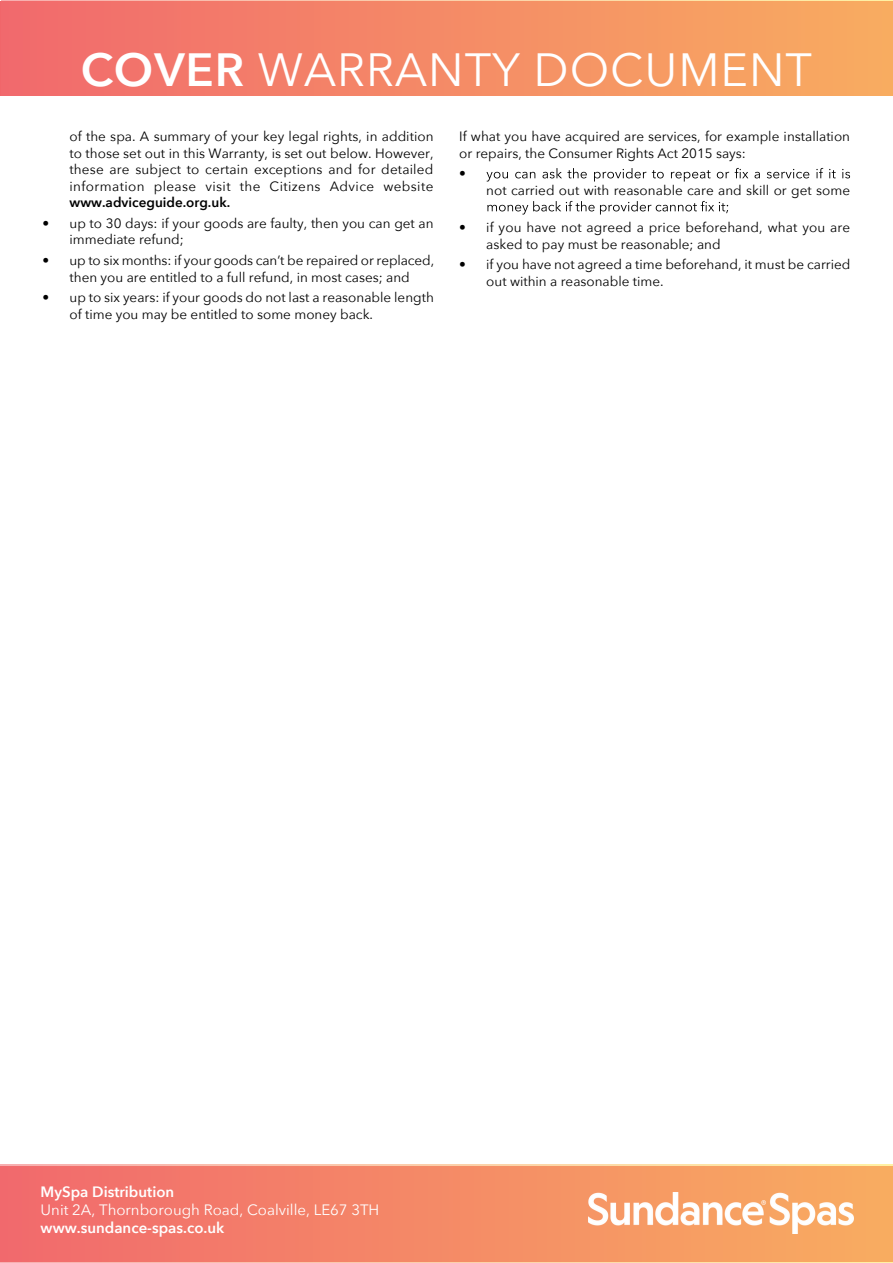
<style>
.page{position:relative;width:893px;height:1263px;background:#fff}
.page>*{position:absolute;margin:0;border:0;box-sizing:border-box;transform-origin:0 0}
.t1{font:46.5px "Avenir Next";letter-spacing:.02em;color:#fff}
.t2{font:15px "Avenir Next";color:#fff}
.t3{font:600 15px "Avenir Next";color:#fff}
.t4{font:13.5px/16.5px "Avenir Next";color:#000}
.t5{font:600 13.5px "Avenir Next";color:#000}
.s1{font-weight:600}
</style>
<div class="page">
<svg style="left:486px;top:168px;width:364px;height:14px"></svg>
<svg style="left:487px;top:201px;width:241px;height:14px"></svg>
<div style="left:2px;top:0;width:891px;height:95px;background:linear-gradient(to right,#f1696d,#f8ac60)"></div>
<div style="left:0;top:1164px;width:893px;height:99px;background:linear-gradient(to right,#f1696d,#f8ac60)"></div>
<img style="left:589px;top:1193px;width:265px;height:40px">
<h1 class="t1" style="left:81px;top:30px;width:733px"><span class="s1">COVER</span> WARRANTY DOCUMENT</h1>
<p class="t4" style="left:70px;top:128px;width:366px;text-align:justify">of the spa. A summary of your key legal rights, in addition to those set out in this Warranty, is set out below. However, these are subject to certain exceptions and for detailed information please visit the Citizens Advice website</p>
<p class="t5" style="left:70px;top:191px;width:162px">www.adviceguide.org.uk.</p>
<p class="t4" style="left:70px;top:214px;width:366px;text-indent:-27px">• up to 30 days: if your goods are faulty, then you can get an immediate refund;</p>
<p class="t4" style="left:43px;top:252px;width:393px;text-align:center">• up to six months: if your goods can’t be repaired or replaced, then you are entitled to a full refund, in most cases; and</p>
<p class="t4" style="left:70px;top:289px;width:366px;text-indent:-27px">• up to six years: if your goods do not last a reasonable length of time you may be entitled to some money back.</p>
<p class="t4" style="left:459px;top:128px;width:392px">If what you have acquired are services, for example installation or repairs, the Consumer Rights Act 2015 says:</p>
<p class="t4" style="left:459px;top:165px;width:8px">•</p>
<p class="t4" style="left:486px;top:181px;width:365px">not carried out with reasonable care and skill or get some</p>
<p class="t4" style="left:486px;top:219px;width:365px;text-indent:-27px">• if you have not agreed a price beforehand, what you are asked to pay must be reasonable; and</p>
<p class="t4" style="left:486px;top:256px;width:366px;text-indent:-27px">• if you have not agreed a time beforehand, it must be carried out within a reasonable time.</p>
<p class="t3" style="left:41px;top:1179px;width:135px">MySpa Distribution</p>
<p class="t2" style="left:41px;top:1197px;width:340px">Unit 2A, Thornborough Road, Coalville, LE67 3TH</p>
<p class="t3" style="left:41px;top:1215px;width:185px">www.sundance-spas.co.uk</p>
</div>
